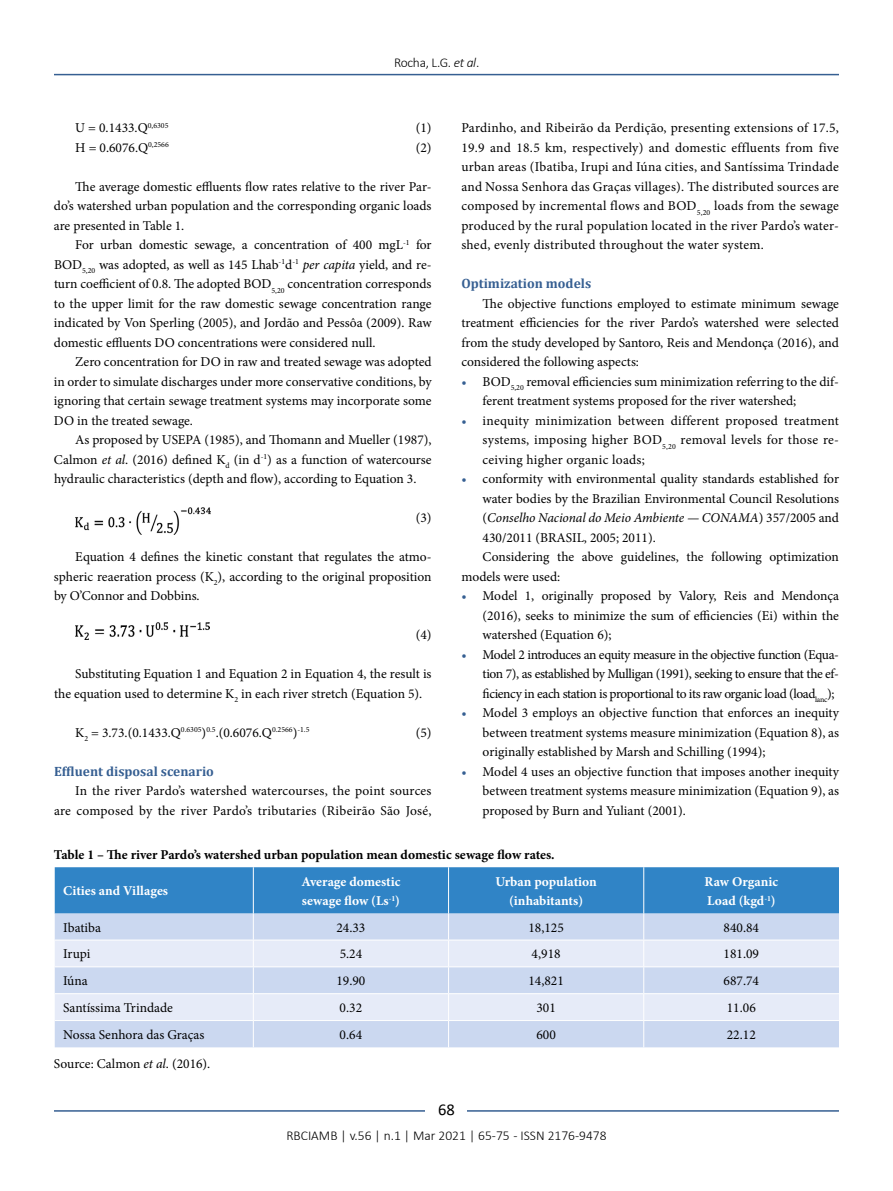
<style>
.page{position:relative;width:893px;height:1191px;background:#fff}
.page>*{position:absolute;margin:0;border:0;box-sizing:border-box;transform-origin:0 0}
.t1{font:16.5px "Calibri";color:#000}
.t2{font:13.5px/19.5px "Minion Pro";color:#000;text-align:justify}
.t3{font:13.5px/19.5px "Minion Pro";letter-spacing:.02em;color:#000;text-align:right}
.t4{font:700 13.5px/19.5px "Minion Pro";color:#fff}
.t5{font:700 13.5px "Minion Pro";color:#000}
.t6{font:300 13.5px "Calibri";color:#000}
.t7{font:italic 13.5px "Minion Pro";letter-spacing:-.005em;color:#000}
.t8{font:700 13.5px "Cambria";color:#365f92}
.s1{font-style:italic}
.s2{color:#365f92}
.s3{font-style:normal}
</style>
<div class="page">
<hr style="left:54px;top:74px;width:785px;height:1px;background:#365f92">
<hr style="left:54px;top:1110px;width:785px;height:1px;background:#365f92">
<div style="left:426px;top:1096px;width:41px;height:26px;background:#fff"></div>
<img style="left:75px;top:507px;width:135px;height:27px">
<img style="left:75px;top:622px;width:135px;height:17px">
<svg style="left:55px;top:867px;width:784px;height:180px;background:#acc9e8"></svg>
<p class="t6" style="left:394px;top:54px;width:87px">Rocha, L.G. <span class="s1">et al</span>.</p>
<p class="t2" style="left:75px;top:118px;width:95px">U = 0.1433.Q<sup>0,6305</sup></p>
<p class="t2" style="left:416px;top:118px;width:17px">(1)</p>
<p class="t2" style="left:75px;top:137px;width:95px">H = 0.6076.Q<sup>0,2566</sup></p>
<p class="t2" style="left:416px;top:138px;width:17px">(2)</p>
<p class="t2" style="left:54px;top:177px;width:379px;text-indent:21px">The average domestic effluents flow rates relative to the river Par&shy;do’s watershed urban population and the corresponding organic loads are presented in Table 1.</p>
<p class="t2" style="left:54px;top:235px;width:379px;text-indent:21px">For urban domestic sewage, a concentration of 400 mgL<sup>‑1</sup> for BOD<sub>5,20</sub> was adopted, as well as 145 Lhab<sup>‑1</sup>d<sup>-1</sup> <span class="s1">per capita</span> yield, and re&shy;turn coefficient of 0.8. The adopted BOD<sub>5,20</sub> concentration corresponds to the upper limit for the raw domestic sewage concentration range indicated by Von Sperling (2005), and Jordão and Pessôa (2009). Raw domestic effluents DO concentrations were considered null.</p>
<p class="t2" style="left:54px;top:352px;width:379px;text-indent:21px">Zero concentration for DO in raw and treated sewage was adopted in order to simulate discharges under more conservative conditions, by ignoring that certain sewage treatment systems may incorporate some DO in the treated sewage.</p>
<p class="t2" style="left:54px;top:430px;width:379px;text-indent:21px">As proposed by USEPA (1985), and Thomann and Mueller (1987), Calmon <span class="s1">et al</span>. (2016) defined K<sub>d</sub> (in d<sup>-1</sup>) as a function of watercourse hydraulic characteristics (depth and flow), according to Equation 3.</p>
<p class="t2" style="left:416px;top:508px;width:17px">(3)</p>
<p class="t2" style="left:54px;top:547px;width:379px;text-indent:21px">Equation 4 defines the kinetic constant that regulates the atmo&shy;spheric reaeration process (K<sub>2</sub>), according to the original proposition by O’Connor and Dobbins.</p>
<p class="t2" style="left:416px;top:625px;width:17px">(4)</p>
<p class="t2" style="left:54px;top:664px;width:379px;text-indent:21px">Substituting Equation 1 and Equation 2 in Equation 4, the result is the equation used to determine K<sub>2</sub> in each river stretch (Equation 5).</p>
<p class="t2" style="left:75px;top:723px;width:236px">K<sub>2</sub> = 3.73.(0.1433.Q<sup>0.6305</sup>)<sup>0.5</sup>.(0.6076.Q<sup>0.2566</sup>)<sup>-1.5</sup></p>
<p class="t2" style="left:416px;top:723px;width:17px">(5)</p>
<p class="t8" style="left:54px;top:761px;width:161px">Effluent disposal scenario</p>
<p class="t3" style="left:54px;top:781px;width:379px">In the river Pardo’s watershed watercourses, the point sources<br>are composed by the river Pardo’s tributaries (Ribeirão São José,</p>
<p class="t2" style="left:461px;top:118px;width:379px">Pardinho, and Ribeirão da Perdição, presenting extensions of 17.5, 19.9 and 18.5 km, respectively) and domestic effluents from five urban areas (Ibatiba, Irupi and Iúna cities, and Santíssima Trindade and Nossa Senhora das Graças villages). The distributed sources are composed by incremental flows and BOD<sub>5,20</sub> loads from the sewage produced by the rural population located in the river Pardo’s water&shy;shed, evenly distributed throughout the water system.</p>
<p class="t8" style="left:461px;top:274px;width:131px">Optimization models</p>
<p class="t2" style="left:461px;top:293px;width:379px;text-indent:21px">The objective functions employed to estimate minimum sewage treatment efficiencies for the river Pardo’s watershed were selected from the study developed by Santoro, Reis and Mendonça (2016), and considered the following aspects:</p>
<p class="t2" style="left:483px;top:372px;width:358px;text-indent:-21px"><span class="s2">•</span> BOD<sub>5,20</sub> removal efficiencies sum minimization referring to the dif&shy;ferent treatment systems proposed for the river watershed;</p>
<p class="t2" style="left:483px;top:410px;width:358px;text-indent:-21px"><span class="s2">•</span> inequity minimization between different proposed treatment systems, imposing higher BOD<sub>5,20</sub> removal levels for those re&shy;ceiving higher organic loads;</p>
<p class="t2" style="left:461px;top:469px;width:379px"><span class="s2">•</span> conformity with environmental quality standards established for</p>
<p class="t2" style="left:483px;top:488px;width:358px">water bodies by the Brazilian Environmental Council Resolutions</p>
<p class="t7" style="left:483px;top:508px;width:358px"><span class="s3">(</span>Conselho Nacional do Meio Ambiente — CONAMA<span class="s3">) 357/2005 and</span></p>
<p class="t2" style="left:483px;top:527px;width:175px">430/2011 (BRASIL, 2005; 2011).</p>
<p class="t2" style="left:483px;top:547px;width:358px">Considering the above guidelines, the following optimization</p>
<p class="t2" style="left:461px;top:566px;width:100px">models were used:</p>
<p class="t2" style="left:483px;top:586px;width:358px;text-indent:-21px"><span class="s2">•</span> Model 1, originally proposed by Valory, Reis and Mendonça (2016), seeks to minimize the sum of efficiencies (Ei) within the watershed (Equation 6);</p>
<p class="t2" style="left:483px;top:644px;width:358px;text-indent:-21px"><span class="s2">•</span> Model 2 introduces an equity measure in the objective function (Equa&shy;tion 7), as established by Mulligan (1991), seeking to ensure that the ef&shy;ficiency in each station is proportional to its raw organic load (load<sub>lanc</sub>);</p>
<p class="t2" style="left:483px;top:703px;width:358px;text-indent:-21px"><span class="s2">•</span> Model 3 employs an objective function that enforces an inequity between treatment systems measure minimization (Equation 8), as originally established by Marsh and Schilling (1994);</p>
<p class="t2" style="left:483px;top:761px;width:358px;text-indent:-21px"><span class="s2">•</span> Model 4 uses an objective function that imposes another inequity between treatment systems measure minimization (Equation 9), as proposed by Burn and Yuliant (2001).</p>
<p class="t5" style="left:54px;top:845px;width:502px">Table 1 – The river Pardo’s watershed urban population mean domestic sewage flow rates.</p>
<p class="t4" style="left:63px;top:881px;width:106px">Cities and Villages</p>
<p class="t4" style="left:301px;top:871px;width:101px">Average domestic sewage flow (Ls<sup>-1</sup>)</p>
<p class="t4" style="left:495px;top:871px;width:103px;text-align:center">Urban population (inhabitants)</p>
<p class="t4" style="left:705px;top:871px;width:75px">Raw Organic<br>Load (kgd<sup>-1</sup>)</p>
<p class="t2" style="left:63px;top:917px;width:39px">Ibatiba</p>
<p class="t2" style="left:336px;top:917px;width:30px">24.33</p>
<p class="t2" style="left:528px;top:917px;width:37px">18,125</p>
<p class="t2" style="left:724px;top:917px;width:37px">840.84</p>
<p class="t2" style="left:63px;top:944px;width:29px">Irupi</p>
<p class="t2" style="left:340px;top:944px;width:24px">5.24</p>
<p class="t2" style="left:532px;top:944px;width:30px">4,918</p>
<p class="t2" style="left:724px;top:944px;width:37px">181.09</p>
<p class="t2" style="left:63px;top:971px;width:26px">Iúna</p>
<p class="t2" style="left:336px;top:971px;width:30px">19.90</p>
<p class="t2" style="left:528px;top:971px;width:37px">14,821</p>
<p class="t2" style="left:724px;top:971px;width:37px">687.74</p>
<p class="t2" style="left:63px;top:998px;width:111px">Santíssima Trindade</p>
<p class="t2" style="left:340px;top:998px;width:24px">0.32</p>
<p class="t2" style="left:536px;top:998px;width:21px">301</p>
<p class="t2" style="left:727px;top:998px;width:30px">11.06</p>
<p class="t2" style="left:63px;top:1024px;width:143px">Nossa Senhora das Graças</p>
<p class="t2" style="left:340px;top:1024px;width:24px">0.64</p>
<p class="t2" style="left:536px;top:1024px;width:21px">600</p>
<p class="t2" style="left:727px;top:1024px;width:30px">22.12</p>
<p class="t2" style="left:54px;top:1053px;width:158px">Source: Calmon <span class="s1">et al</span>. (2016).</p>
<p class="t1" style="left:438px;top:1098px;width:18px">68</p>
<p class="t6" style="left:286px;top:1126px;width:322px">RBCIAMB | v.56 | n.1 | Mar 2021 | 65-75 - ISSN 2176-9478</p>
</div>
